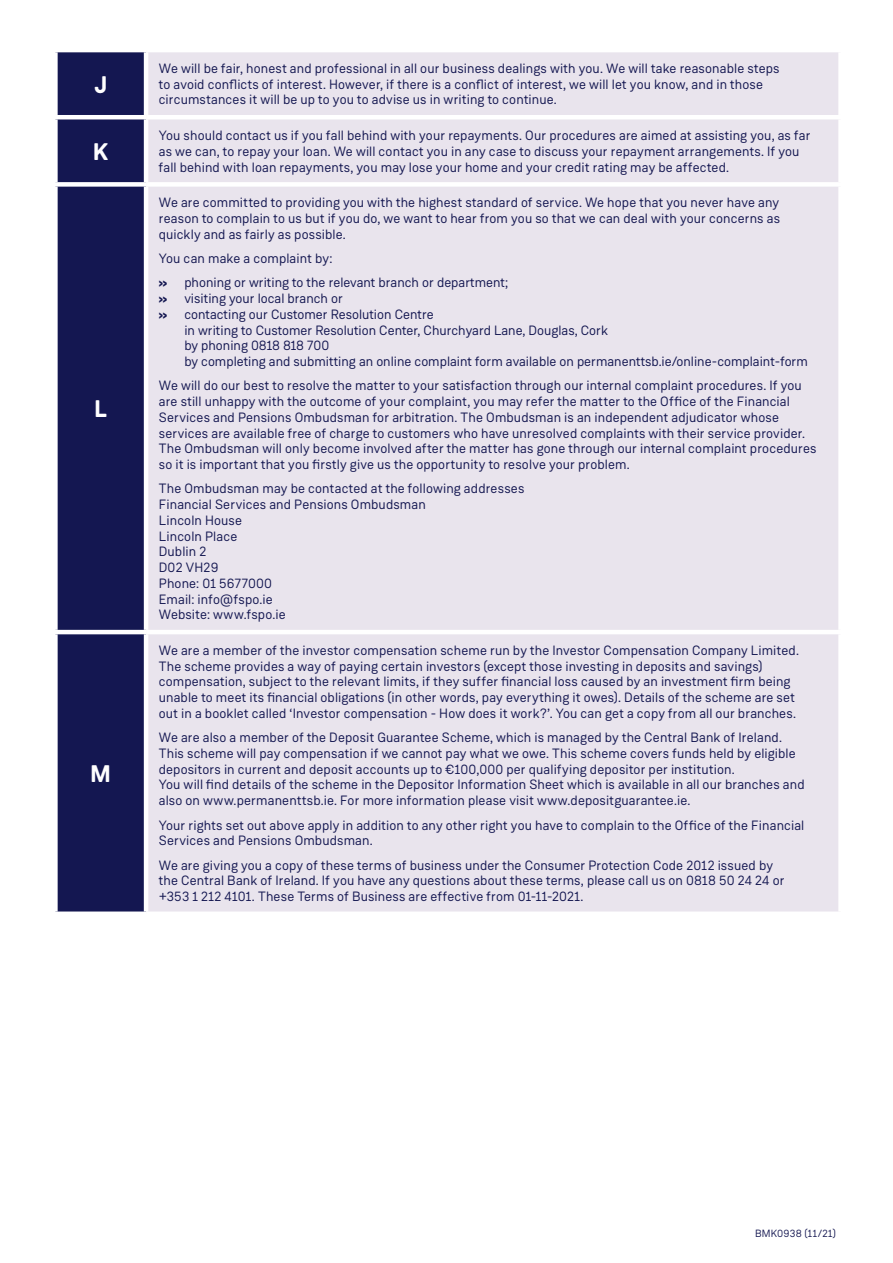
<style>
.page{position:relative;width:893px;height:1263px;background:#fff}
.page>*{position:absolute;margin:0;border:0;box-sizing:border-box;transform-origin:0 0}
.ptsb_SubheadCopy_Ora{font:700 24px "Weissenhof Grotesk";color:#fff}
.PTSB_Body_Bullets{font:13.5px/15.8px "Weissenhof Grotesk";letter-spacing:.01em;color:#141751}
.t1{font:10.5px "Weissenhof Grotesk";letter-spacing:.025em;color:#141751}
.s1{font-weight:700}
</style>
<div class="page">
<div style="left:58px;top:52px;width:86px;height:859px;background:#141751"></div>
<div style="left:148px;top:52px;width:690px;height:859px;background:#e9e4ed"></div>
<hr style="left:53px;top:115px;width:93px;height:4px;background:#fff">
<hr style="left:146px;top:115px;width:697px;height:4px;background:#fff">
<div style="left:53px;top:182px;width:93px;height:5px;background:#fff"></div>
<div style="left:146px;top:182px;width:697px;height:5px;background:#fff"></div>
<hr style="left:53px;top:630px;width:93px;height:4px;background:#fff">
<hr style="left:146px;top:630px;width:697px;height:4px;background:#fff">
<p class="ptsb_SubheadCopy_Ora" style="left:95px;top:69px;width:14px">J</p>
<p class="ptsb_SubheadCopy_Ora" style="left:93px;top:136px;width:17px">K</p>
<p class="ptsb_SubheadCopy_Ora" style="left:94px;top:394px;width:14px">L</p>
<p class="ptsb_SubheadCopy_Ora" style="left:91px;top:758px;width:22px">M</p>
<p class="PTSB_Body_Bullets" style="left:159px;top:60px;width:622px">We will be fair, honest and professional in all our business dealings with you. We will take reasonable steps to avoid conflicts of interest. However, if there is a conflict of interest, we will let you know, and in those circumstances it will be up to you to advise us in writing to continue.</p>
<p class="PTSB_Body_Bullets" style="left:159px;top:128px;width:653px">You should contact us if you fall behind with your repayments. Our procedures are aimed at assisting you, as far as we can, to repay your loan. We will contact you in any case to discuss your repayment arrangements. If you fall behind with loan repayments, you may lose your home and your credit rating may be affected.</p>
<p class="PTSB_Body_Bullets" style="left:159px;top:195px;width:623px;text-align:justify">We are committed to providing you with the highest standard of service. We hope that you never have any reason to complain to us but if you do, we want to hear from you so that we can deal with your concerns as quickly and as fairly as possible.</p>
<p class="PTSB_Body_Bullets" style="left:159px;top:250px;width:175px">You can make a complaint by:</p>
<p class="PTSB_Body_Bullets" style="left:159px;top:275px;width:351px"><span class="s1">»</span> phoning or writing to the relevant branch or department;</p>
<p class="PTSB_Body_Bullets" style="left:159px;top:290px;width:186px"><span class="s1">»</span> visiting your local branch or</p>
<p class="PTSB_Body_Bullets" style="left:159px;top:306px;width:276px"><span class="s1">»</span> contacting our Customer Resolution Centre</p>
<p class="PTSB_Body_Bullets" style="left:184px;top:322px;width:425px">in writing to Customer Resolution Center, Churchyard Lane, Douglas, Cork</p>
<p class="PTSB_Body_Bullets" style="left:184px;top:338px;width:146px">by phoning 0818 818 700</p>
<p class="PTSB_Body_Bullets" style="left:184px;top:353px;width:625px">by completing and submitting an online complaint form available on permanenttsb.ie/online-complaint-form</p>
<p class="PTSB_Body_Bullets" style="left:159px;top:378px;width:659px">We will do our best to resolve the matter to your satisfaction through our internal complaint procedures. If you are still unhappy with the outcome of your complaint, you may refer the matter to the Office of the Financial Services and Pensions Ombudsman for arbitration. The Ombudsman is an independent adjudicator whose services are available free of charge to customers who have unresolved complaints with their service provider.<br>The Ombudsman will only become involved after the matter has gone through our internal complaint procedures so it is important that you firstly give us the opportunity to resolve your problem.</p>
<p class="PTSB_Body_Bullets" style="left:159px;top:481px;width:367px">The Ombudsman may be contacted at the following addresses</p>
<p class="PTSB_Body_Bullets" style="left:159px;top:496px;width:268px">Financial Services and Pensions Ombudsman</p>
<p class="PTSB_Body_Bullets" style="left:159px;top:512px;width:85px">Lincoln House</p>
<p class="PTSB_Body_Bullets" style="left:159px;top:528px;width:80px">Lincoln Place</p>
<p class="PTSB_Body_Bullets" style="left:159px;top:544px;width:49px">Dublin 2</p>
<p class="PTSB_Body_Bullets" style="left:159px;top:559px;width:61px">D02 VH29</p>
<p class="PTSB_Body_Bullets" style="left:159px;top:575px;width:115px">Phone: 01 5677000</p>
<p class="PTSB_Body_Bullets" style="left:159px;top:591px;width:115px">Email: info@fspo.ie</p>
<p class="PTSB_Body_Bullets" style="left:159px;top:607px;width:128px">Website: www.fspo.ie</p>
<p class="PTSB_Body_Bullets" style="left:159px;top:642px;width:642px">We are a member of the investor compensation scheme run by the Investor Compensation Company Limited.<br>The scheme provides a way of paying certain investors (except those investing in deposits and savings) compensation, subject to the relevant limits, if they suffer financial loss caused by an investment firm being unable to meet its financial obligations (in other words, pay everything it owes). Details of the scheme are set out in a booklet called ‘Investor compensation - How does it work?’. You can get a copy from all our branches.</p>
<p class="PTSB_Body_Bullets" style="left:159px;top:730px;width:638px">We are also a member of the Deposit Guarantee Scheme, which is managed by the Central Bank of Ireland.<br>This scheme will pay compensation if we cannot pay what we owe. This scheme covers funds held by eligible depositors in current and deposit accounts up to €100,000 per qualifying depositor per institution.</p>
<p class="PTSB_Body_Bullets" style="left:159px;top:777px;width:647px">You will find details of the scheme in the Depositor Information Sheet which is available in all our branches and also on www.permanenttsb.ie. For more information please visit www.depositguarantee.ie.</p>
<p class="PTSB_Body_Bullets" style="left:159px;top:817px;width:647px">Your rights set out above apply in addition to any other right you have to complain to the Office of the Financial<br>Services and Pensions Ombudsman.</p>
<p class="PTSB_Body_Bullets" style="left:159px;top:857px;width:627px">We are giving you a copy of these terms of business under the Consumer Protection Code 2012 issued by the Central Bank of Ireland. If you have any questions about these terms, please call us on 0818 50 24 24 or +353 1 212 4101. These Terms of Business are effective from 01-11-2021.</p>
<p class="t1" style="left:755px;top:1227px;width:82px">BMK0938 (11/21)</p>
</div>
